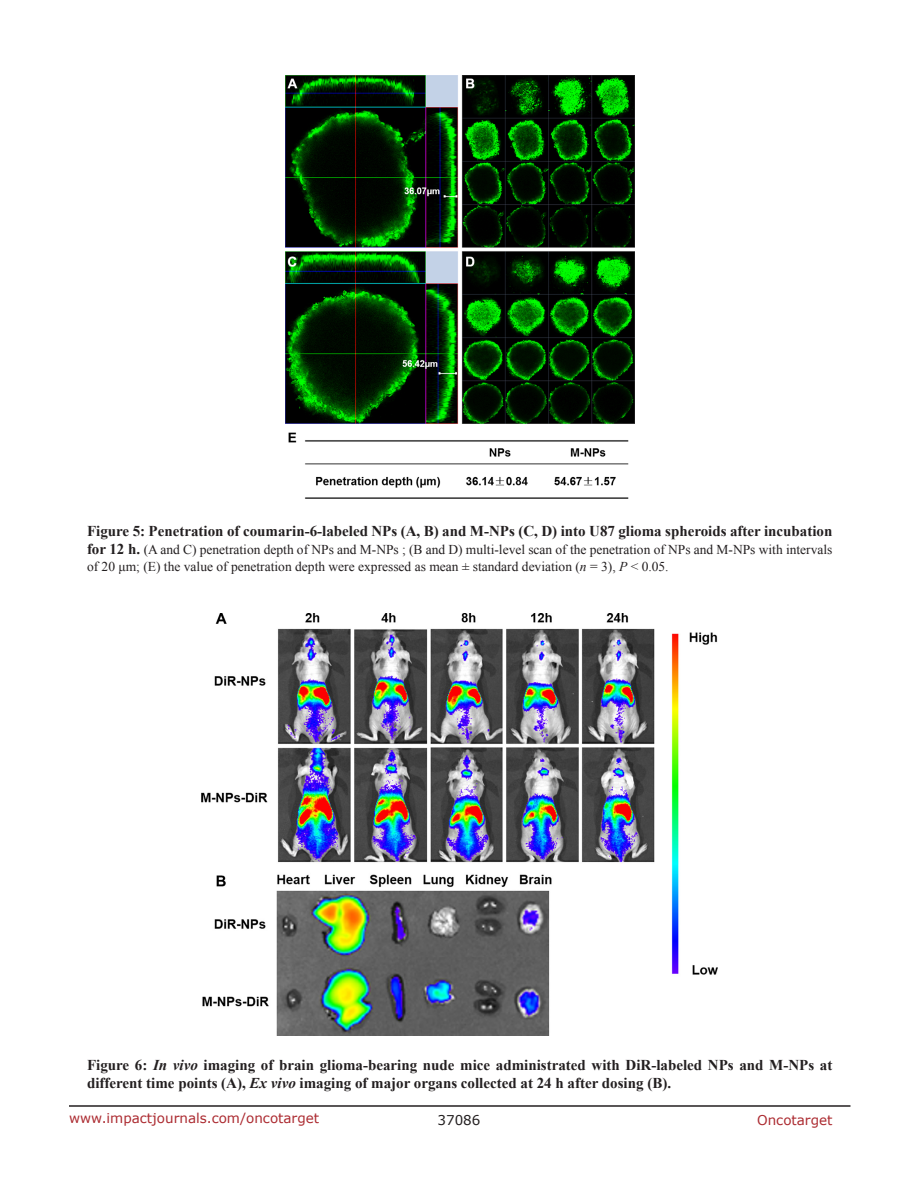
<style>
.page{position:relative;width:918px;height:1188px;background:#fff}
.page>*{position:absolute;margin:0;border:0;box-sizing:border-box;transform-origin:0 0}
.t1{font:700 15px/18px "Times New Roman";color:#231f20}
.t2{font:13.5px/16.2px "Times New Roman";color:#231f20}
.t3{font:13.5px "Verdana";color:#ac2b31}
.t4{font:13.5px "Verdana";color:#231f20}
.s1{font-weight:700;font-size:15px}
.s2{font-style:italic}
</style>
<div class="page">
<hr style="left:69px;top:1105px;width:781px;height:2px;background:#231f20">
<img style="left:285px;top:75px;width:349px;height:424px">
<img style="left:202px;top:613px;width:515px;height:422px">
<p class="t1" style="left:87px;top:522px;width:747px">Figure 5: Penetration of coumarin-6-labeled NPs (A, B) and M-NPs (C, D) into U87 glioma spheroids after incubation</p>
<p class="t2" style="left:87px;top:542px;width:747px"><span class="s1">for 12 h.</span> (A and C) penetration depth of NPs and M-NPs ; (B and D) multi-level scan of the penetration of NPs and M-NPs with intervals of 20 μm; (E) the value of penetration depth were expressed as mean ± standard deviation (<span class="s2">n</span> = 3), <span class="s2">P</span> &lt; 0.05.</p>
<p class="t1" style="left:87px;top:1056px;width:747px">Figure 6: <span class="s2">In vivo</span> imaging of brain glioma-bearing nude mice administrated with DiR-labeled NPs and M-NPs at different time points (A), <span class="s2">Ex vivo</span> imaging of major organs collected at 24 h after dosing (B).</p>
<p class="t3" style="left:69px;top:1109px;width:252px">www.impactjournals.com/oncotarget</p>
<p class="t4" style="left:438px;top:1111px;width:44px">37086</p>
<p class="t3" style="left:757px;top:1111px;width:77px">Oncotarget</p>
</div>
